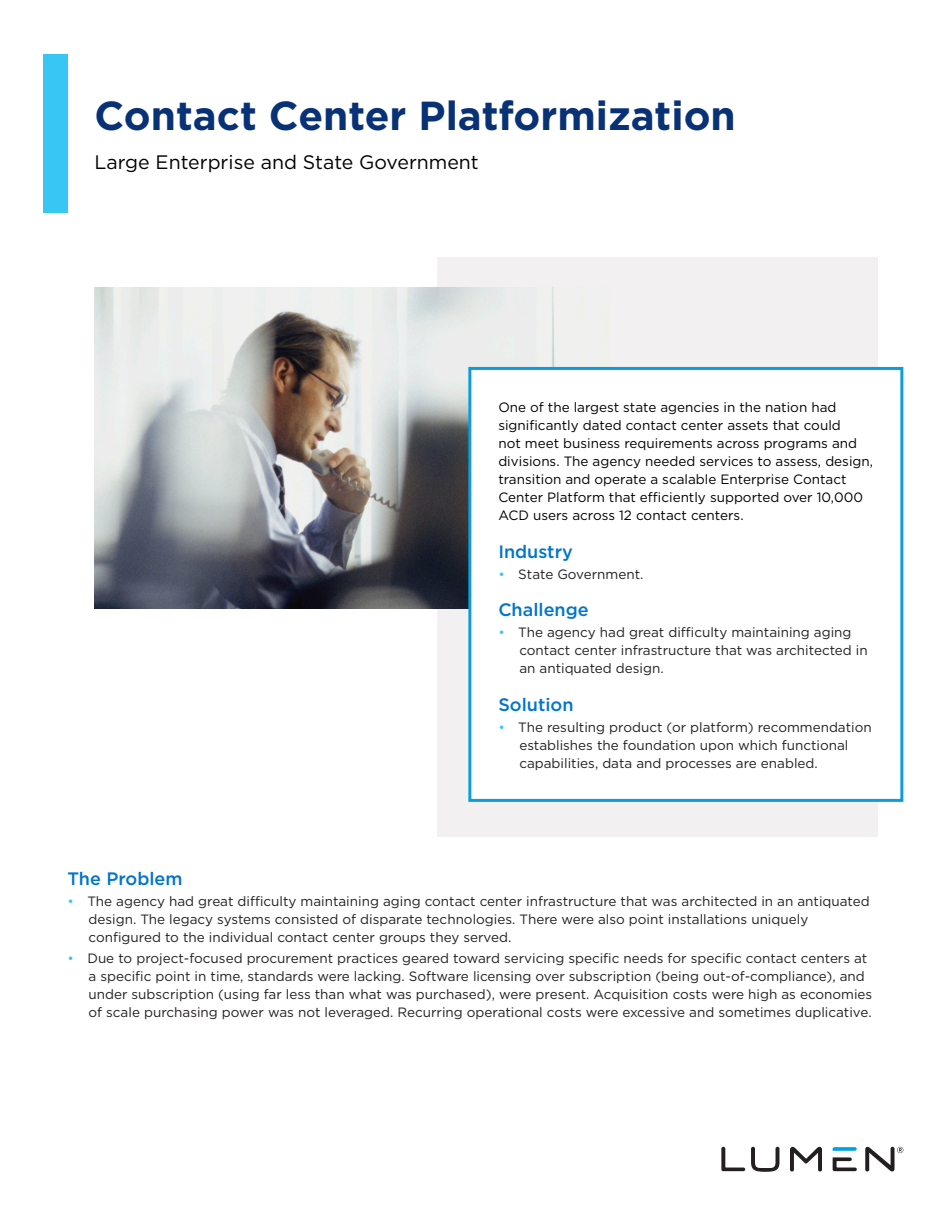
<style>
.page{position:relative;width:945px;height:1215px;background:#fff}
.page>*{position:absolute;margin:0;border:0;box-sizing:border-box;transform-origin:0 0}
.t1{font:700 40.5px "Gotham";color:#083176}
.Title_-_Sub{font:19.5px "Gotham";color:#000}
.Heading{font:500 18px "Gotham";color:#0075c9}
.t2{font:13.5px/18px "Gotham";color:#231f20}
.Heading-2{font:13.5px/18px "Gotham";color:#000}
.s1{color:#38c6f4}
</style>
<div class="page">
<div style="left:43px;top:54px;width:25px;height:159px;background:#38c6f4"></div>
<svg style="left:721px;top:1147px;width:24px;height:24px"></svg>
<svg style="left:751px;top:1147px;width:28px;height:25px"></svg>
<svg style="left:790px;top:1147px;width:32px;height:24px"></svg>
<svg style="left:833px;top:1147px;width:24px;height:4px"></svg>
<svg style="left:833px;top:1157px;width:24px;height:14px"></svg>
<svg style="left:865px;top:1147px;width:38px;height:24px"></svg>
<div style="left:437px;top:257px;width:441px;height:580px;background:#f2f0f1"></div>
<img style="left:94px;top:288px;width:516px;height:320px">
<div style="left:470px;top:368px;width:432px;height:432px;background:#fff"></div>
<div style="left:468px;top:367px;width:435px;height:435px;border:3px solid #0c9eda"></div>
<p class="t1" style="left:94px;top:89px;width:643px">Contact Center Platformization</p>
<p class="Title_-_Sub" style="left:94px;top:150px;width:386px">Large Enterprise and State Government</p>
<p class="Heading-2" style="left:498px;top:398px;width:376px">One of the largest state agencies in the nation had significantly dated contact center assets that could<br>not meet business requirements across programs and divisions. The agency needed services to assess, design, transition and operate a scalable Enterprise Contact Center Platform that efficiently supported over 10,000<br>ACD users across 12 contact centers.</p>
<p class="Heading" style="left:498px;top:539px;width:76px">Industry</p>
<p class="t2" style="left:498px;top:565px;width:147px"><span class="s1">•</span> State Government.</p>
<p class="Heading" style="left:498px;top:598px;width:92px">Challenge</p>
<p class="t2" style="left:519px;top:623px;width:350px;text-indent:-21px"><span class="s1">•</span> The agency had great difficulty maintaining aging contact center infrastructure that was architected in an antiquated design.</p>
<p class="Heading" style="left:498px;top:692px;width:77px">Solution</p>
<p class="t2" style="left:519px;top:718px;width:354px;text-indent:-21px"><span class="s1">•</span> The resulting product (or platform) recommendation establishes the foundation upon which functional capabilities, data and processes are enabled.</p>
<p class="Heading" style="left:68px;top:867px;width:117px">The Problem</p>
<p class="t2" style="left:88px;top:892px;width:783px;text-indent:-21px"><span class="s1">•</span> The agency had great difficulty maintaining aging contact center infrastructure that was architected in an antiquated design. The legacy systems consisted of disparate technologies. There were also point installations uniquely configured to the individual contact center groups they served.</p>
<p class="t2" style="left:88px;top:949px;width:785px;text-indent:-21px"><span class="s1">•</span> Due to project-focused procurement practices geared toward servicing specific needs for specific contact centers at a specific point in time, standards were lacking. Software licensing over subscription (being out-of-compliance), and under subscription (using far less than what was purchased), were present. Acquisition costs were high as economies of scale purchasing power was not leveraged. Recurring operational costs were excessive and sometimes duplicative.</p>
</div>
